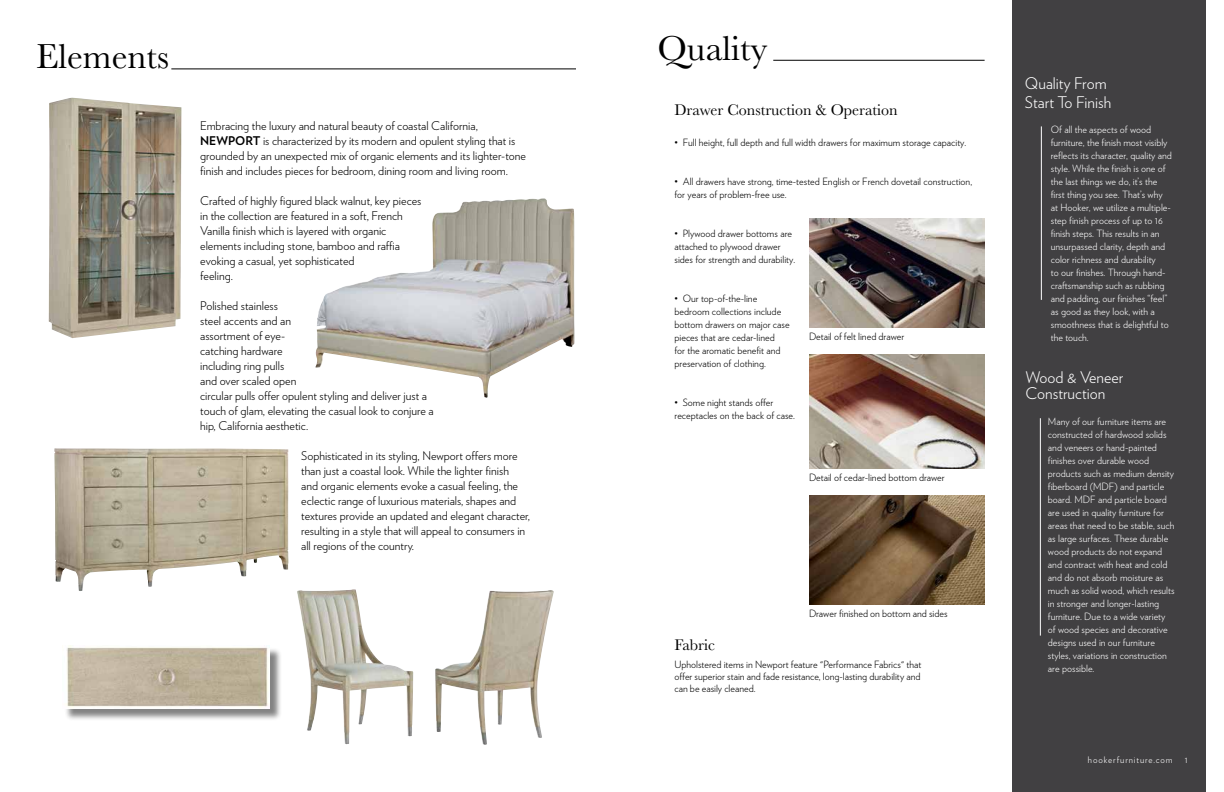
<style>
.page{position:relative;width:1224px;height:792px;background:#fff}
.page>*{position:absolute;margin:0;border:0;box-sizing:border-box;transform-origin:0 0}
.t1{font:36px "Baskerville";color:#000}
.t2{font:300 16px/19.2px "Verlag";color:#fff}
.t3{font:16px "Baskerville";color:#000}
.t4{font:300 12px/15px "Verlag";color:#000}
.t5{font:300 10px/13px "Verlag";color:#fff}
.t6{font:300 10px/13px "Verlag";color:#000}
.t7{font:300 9px "Verlag";letter-spacing:.1em;color:#fff}
.s1{font-weight:700}
</style>
<div class="page">
<div style="left:1012px;top:0;width:194px;height:792px;background:#414042"></div>
<img style="left:809px;top:219px;width:176px;height:109px">
<img style="left:810px;top:354px;width:175px;height:115px">
<hr style="left:1041px;top:126px;width:1px;height:174px;background:#fff">
<img style="left:810px;top:496px;width:175px;height:109px">
<hr style="left:1040px;top:418px;width:1px;height:218px;background:#fff">
<hr style="left:171px;top:68px;width:405px;height:1px;background:#000">
<hr style="left:773px;top:60px;width:212px;height:1px;background:#000">
<img style="left:435px;top:590px;width:119px;height:155px">
<img style="left:297px;top:589px;width:116px;height:155px">
<img style="left:49px;top:98px;width:133px;height:240px">
<img style="left:54px;top:448px;width:235px;height:143px">
<img style="left:315px;top:198px;width:253px;height:200px">
<div style="left:64px;top:647px;width:218px;height:74px;background:#000;opacity:.49"></div>
<img style="left:64px;top:646px;width:206px;height:62px">
<h1 class="t1" style="left:36px;top:34px;width:135px">Elements</h1>
<p class="t4" style="left:200px;top:117px;width:327px">Embracing the luxury and natural beauty of coastal California, <span class="s1">NEWPORT</span> is characterized by its modern and opulent styling that is grounded by an unexpected mix of organic elements and its lighter-tone finish and includes pieces for bedroom, dining room and living room.</p>
<p class="t4" style="left:200px;top:192px;width:223px">Crafted of highly figured black walnut, key pieces in the collection are featured in a soft, French Vanilla finish which is layered with organic elements including stone, bamboo and raffia evoking a casual, yet sophisticated<br>feeling.</p>
<p class="t4" style="left:200px;top:297px;width:235px">Polished stainless<br>steel accents and an<br>assortment of eye-<br>catching hardware<br>including ring pulls<br>and over scaled open<br>circular pulls offer opulent styling and deliver just a touch of glam, elevating the casual look to conjure a hip, California aesthetic.</p>
<p class="t4" style="left:301px;top:447px;width:230px">Sophisticated in its styling, Newport offers more than just a coastal look. While the lighter finish<br>and organic elements evoke a casual feeling, the eclectic range of luxurious materials, shapes and textures provide an updated and elegant character, resulting in a style that will appeal to consumers in all regions of the country.</p>
<h1 class="t1" style="left:657px;top:26px;width:111px">Quality</h1>
<h2 class="t3" style="left:674px;top:99px;width:225px">Drawer Construction &amp; Operation</h2>
<p class="t6" style="left:674px;top:136px;width:293px">• Full height, full depth and full width drawers for maximum storage capacity.</p>
<p class="t6" style="left:674px;top:175px;width:299px">• All drawers have strong, time-tested English or French dovetail construction, for years of problem-free use.</p>
<p class="t6" style="left:674px;top:227px;width:122px">• Plywood drawer bottoms are attached to plywood drawer sides for strength and durability.</p>
<p class="t6" style="left:674px;top:292px;width:117px">• Our top-of-the-line bedroom collections include bottom drawers on major case pieces that are cedar-lined<br>for the aromatic benefit and preservation of clothing.</p>
<p class="t6" style="left:674px;top:396px;width:122px">• Some night stands offer receptacles on the back of case.</p>
<p class="t6" style="left:809px;top:330px;width:97px">Detail of felt lined drawer</p>
<p class="t6" style="left:809px;top:471px;width:137px">Detail of cedar-lined bottom drawer</p>
<p class="t6" style="left:809px;top:607px;width:140px">Drawer finished on bottom and sides</p>
<h2 class="t3" style="left:674px;top:635px;width:42px">Fabric</h2>
<p class="t6" style="left:674px;top:658px;width:249px;line-height:12px;text-align:justify">Upholstered items in Newport feature "Performance Fabrics" that offer superior stain and fade resistance, long-lasting durability and can be easily cleaned.</p>
<h2 class="t2" style="left:1025px;top:73px;width:88px">Quality From<br>Start To Finish</h2>
<p class="t5" style="left:1051px;top:123px;width:123px">Of all the aspects of wood furniture, the finish most visibly reflects its character, quality and style. While the finish is one of the last things we do, it’s the first thing you see. That’s why at Hooker, we utilize a multiple&shy;step finish process of up to 16 finish steps. This results in an unsurpassed clarity, depth and color richness and durability<br>to our finishes. Through hand&shy;craftsmanship such as rubbing and padding, our finishes “feel” as good as they look, with a smoothness that is delightful to the touch.</p>
<h2 class="t2" style="left:1025px;top:368px;width:99px;line-height:16px">Wood &amp; Veneer<br>Construction</h2>
<p class="t5" style="left:1048px;top:414px;width:128px">Many of our furniture items are constructed of hardwood solids and veneers or hand-painted finishes over durable wood products such as medium density fiberboard (MDF) and particle board. MDF and particle board are used in quality furniture for areas that need to be stable, such as large surfaces. These durable wood products do not expand and contract with heat and cold and do not absorb moisture as much as solid wood, which results in stronger and longer-lasting furniture. Due to a wide variety of wood species and decorative designs used in our furniture styles, variations in construction are possible.</p>
<p class="t7" style="left:1088px;top:754px;width:86px">hookerfurniture.com</p>
<p class="t7" style="left:1185px;top:754px;width:4px">1</p>
</div>
